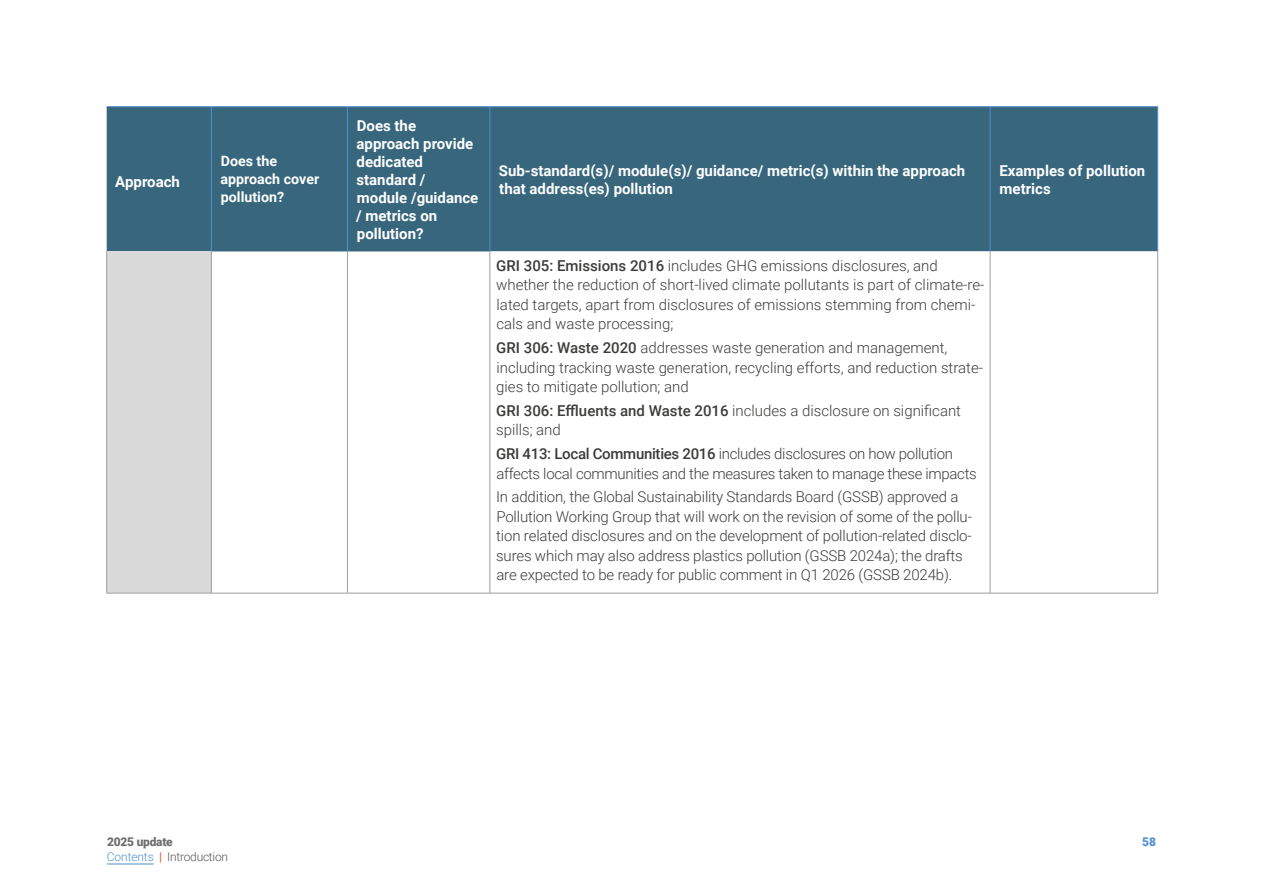
<style>
.page{position:relative;width:1263px;height:893px;background:#fff}
.page>*{position:absolute;margin:0;border:0;box-sizing:border-box;transform-origin:0 0}
.t1{font:300 15px/19.5px "Roboto";letter-spacing:-.01em;color:#3c3c3b}
.t2{font:700 15px/18px "Roboto";color:#fff}
.t3{font:700 14.25px/18px "Roboto";color:#fff}
.t4{font:300 12px "Roboto";letter-spacing:-.02em;color:#575756}
.t5{font:900 12px "Roboto";letter-spacing:-.02em;color:#706f6f}
.t6{font:900 12px "Roboto";color:#5390cd}
.s1{font-weight:500}
.s2{color:#5390cd}
.s3{font-weight:700;color:#de6941}
</style>
<div class="page">
<hr style="left:107px;top:864px;width:47px;height:1px;background:#5390cd">
<div style="left:107px;top:107px;width:1050px;height:144px;background:#37667d"></div>
<div style="left:107px;top:251px;width:104px;height:342px;background:#dadada"></div>
<svg style="left:490px;top:251px;width:667px;height:342px"></svg>
<hr style="left:106px;top:251px;width:1px;height:342px;background:#9d9d9c">
<hr style="left:211px;top:251px;width:1px;height:342px;background:#9d9d9c">
<hr style="left:347px;top:251px;width:1px;height:342px;background:#9d9d9c">
<hr style="left:489px;top:251px;width:1px;height:342px;background:#9d9d9c">
<hr style="left:107px;top:106px;width:104px;height:1px;background:#5390cd">
<hr style="left:990px;top:251px;width:1px;height:342px;background:#9d9d9c">
<hr style="left:1157px;top:251px;width:1px;height:342px;background:#9d9d9c">
<hr style="left:106px;top:593px;width:105px;height:1px;background:#9d9d9c">
<hr style="left:211px;top:593px;width:136px;height:1px;background:#9d9d9c">
<hr style="left:347px;top:593px;width:143px;height:1px;background:#9d9d9c">
<hr style="left:490px;top:593px;width:500px;height:1px;background:#9d9d9c">
<hr style="left:990px;top:593px;width:168px;height:1px;background:#9d9d9c">
<hr style="left:211px;top:106px;width:136px;height:1px;background:#5390cd">
<hr style="left:211px;top:107px;width:1px;height:144px;background:#5390cd">
<hr style="left:347px;top:106px;width:143px;height:1px;background:#5390cd">
<hr style="left:347px;top:107px;width:1px;height:144px;background:#5390cd">
<hr style="left:490px;top:106px;width:500px;height:1px;background:#5390cd">
<hr style="left:489px;top:107px;width:1px;height:144px;background:#5390cd">
<hr style="left:990px;top:106px;width:168px;height:1px;background:#5390cd">
<hr style="left:990px;top:107px;width:1px;height:144px;background:#5390cd">
<hr style="left:1157px;top:107px;width:1px;height:144px;background:#5390cd">
<p class="t2" style="left:115px;top:172px;width:66px">Approach</p>
<p class="t3" style="left:221px;top:152px;width:100px">Does the approach cover pollution?</p>
<p class="t2" style="left:356px;top:116px;width:124px">Does the approach provide dedicated standard / module /guidance / metrics on pollution?</p>
<p class="t2" style="left:499px;top:161px;width:468px">Sub-standard(s)/ module(s)/ guidance/ metric(s) within the approach that address(es) pollution</p>
<p class="t2" style="left:999px;top:161px;width:147px">Examples of pollution metrics</p>
<p class="t1" style="left:496px;top:255px;width:490px"><span class="s1">GRI 305: Emissions 2016</span> includes GHG emissions disclosures, and whether the reduction of short-lived climate pollutants is part of climate-re&shy;lated targets, apart from disclosures of emissions stemming from chemi&shy;cals and waste processing;</p>
<p class="t1" style="left:496px;top:337px;width:488px"><span class="s1">GRI 306: Waste 2020</span> addresses waste generation and management, including tracking waste generation, recycling efforts, and reduction strate&shy;gies to mitigate pollution; and</p>
<p class="t1" style="left:496px;top:400px;width:466px"><span class="s1">GRI 306: Effluents and Waste 2016</span> includes a disclosure on significant spills; and</p>
<p class="t1" style="left:496px;top:443px;width:482px"><span class="s1">GRI 413: Local Communities 2016</span> includes disclosures on how pollution affects local communities and the measures taken to manage these impacts</p>
<p class="t1" style="left:496px;top:487px;width:477px">In addition, the Global Sustainability Standards Board (GSSB) approved a Pollution Working Group that will work on the revision of some of the pollu&shy;tion related disclosures and on the development of pollution-related disclo&shy;sures which may also address plastics pollution (GSSB 2024a); the drafts are expected to be ready for public comment in Q1 2026 (GSSB 2024b).</p>
<p class="t5" style="left:107px;top:833px;width:67px">2025 update</p>
<p class="t6" style="left:1142px;top:833px;width:15px">58</p>
<p class="t4" style="left:107px;top:848px;width:123px"><span class="s2">Contents</span> <span class="s3">|</span> Introduction</p>
</div>
